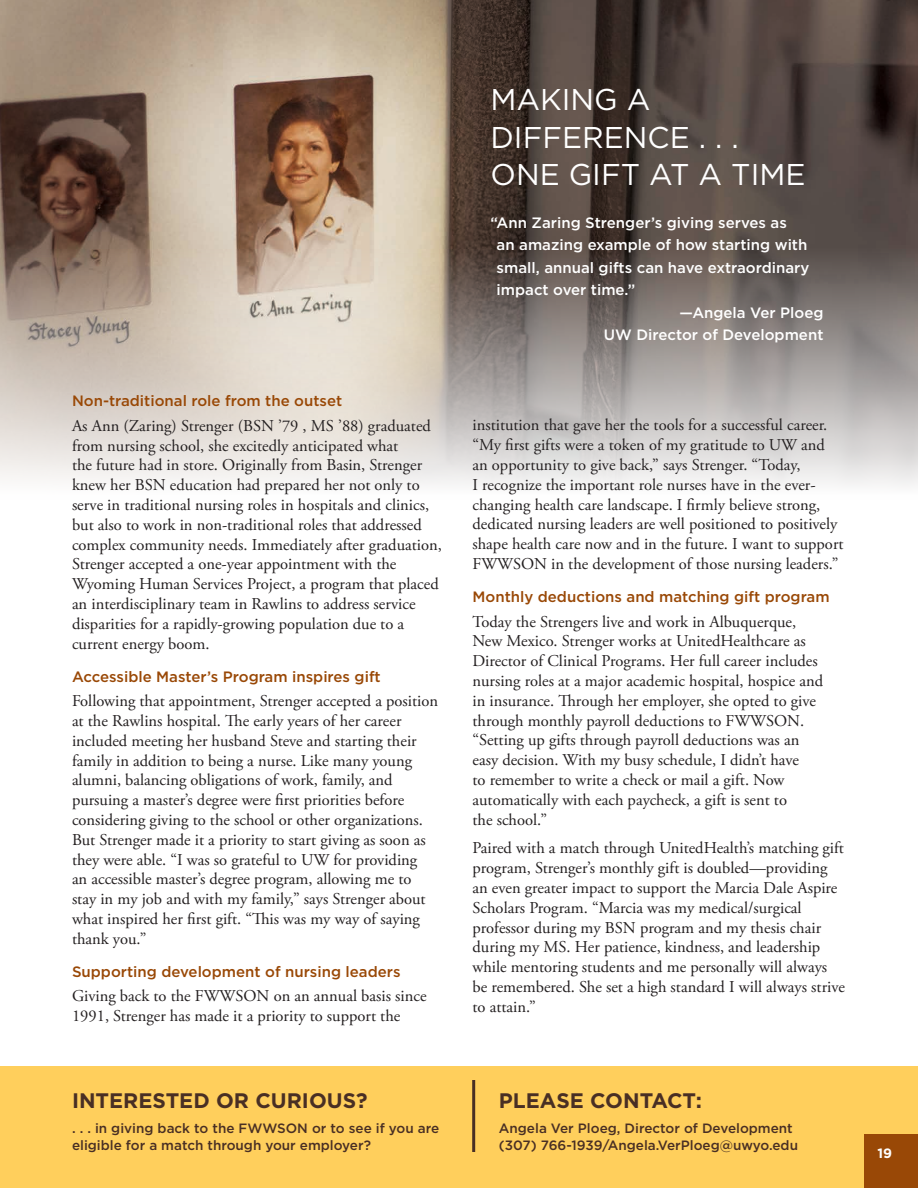
<style>
.page{position:relative;width:918px;height:1188px;background:#fff}
.page>*{position:absolute;margin:0;border:0;box-sizing:border-box;transform-origin:0 0}
.t1{font:30px/37.5px "Gotham";color:#fff}
.t2{font:700 21px "Gotham";color:#492f24}
.t3{font:16.5px/19.8px "Adobe Garamond Pro";color:#231f20}
.t4{font:500 15px "Gotham";color:#fff}
.t5{font:500 15px "Gotham";color:#994806}
.t6{font:500 13.5px/16.2px "Gotham";color:#492f24}
.t7{font:700 13.5px "Gotham";color:#fff}
</style>
<div class="page">
<img style="left:0;top:0;width:918px;height:486px">
<div style="left:0;top:1066px;width:918px;height:122px;background:#ffcf5c"></div>
<hr style="left:472px;top:1080px;width:3px;height:72px;background:#492f24">
<div style="left:864px;top:1134px;width:54px;height:54px;background:#994806"></div>
<p class="t5" style="left:72px;top:391px;width:272px">Non-traditional role from the outset</p>
<p class="t3" style="left:72px;top:416px;width:371px">As Ann (Zaring) Strenger (BSN ’79 , MS ’88) graduated from nursing school, she excitedly anticipated what<br>the future had in store. Originally from Basin, Strenger knew her BSN education had prepared her not only to serve in traditional nursing roles in hospitals and clinics, but also to work in non-traditional roles that addressed complex community needs. Immediately after graduation, Strenger accepted a one-year appointment with the Wyoming Human Services Project, a program that placed an interdisciplinary team in Rawlins to address service disparities for a rapidly-growing population due to a current energy boom.</p>
<p class="t5" style="left:72px;top:667px;width:310px">Accessible Master’s Program inspires gift</p>
<p class="t3" style="left:72px;top:692px;width:368px">Following that appointment, Strenger accepted a position at the Rawlins hospital. The early years of her career included meeting her husband Steve and starting their family in addition to being a nurse. Like many young alumni, balancing obligations of work, family, and pursuing a master’s degree were first priorities before considering giving to the school or other organizations.<br>But Strenger made it a priority to start giving as soon as they were able. “I was so grateful to UW for providing<br>an accessible master’s degree program, allowing me to stay in my job and with my family,” says Strenger about what inspired her first gift. “This was my way of saying thank you.”</p>
<p class="t5" style="left:72px;top:962px;width:330px">Supporting development of nursing leaders</p>
<p class="t3" style="left:72px;top:987px;width:356px">Giving back to the FWWSON on an annual basis since<br>1991, Strenger has made it a priority to support the</p>
<p class="t2" style="left:72px;top:1087px;width:297px">INTERESTED OR CURIOUS?</p>
<p class="t6" style="left:72px;top:1120px;width:369px">. . . in giving back to the FWWSON or to see if you are eligible for a match through your employer?</p>
<h1 class="t1" style="left:490px;top:80px;width:317px">MAKING A<br>DIFFERENCE . . .<br>ONE GIFT AT A TIME</h1>
<p class="t4" style="left:490px;top:213px;width:298px">“Ann Zaring Strenger’s giving serves as</p>
<p class="t4" style="left:497px;top:235px;width:312px">an amazing example of how starting with</p>
<p class="t4" style="left:497px;top:258px;width:314px">small, annual gifts can have extraordinary</p>
<p class="t4" style="left:497px;top:280px;width:140px">impact over time.”</p>
<p class="t4" style="left:680px;top:303px;width:145px">—Angela Ver Ploeg</p>
<p class="t4" style="left:604px;top:325px;width:221px">UW Director of Development</p>
<p class="t3" style="left:473px;top:416px;width:373px">institution that gave her the tools for a successful career. “My first gifts were a token of my gratitude to UW and an opportunity to give back,” says Strenger. “Today,<br>I recognize the important role nurses have in the ever&shy;changing health care landscape. I firmly believe strong, dedicated nursing leaders are well positioned to positively shape health care now and in the future. I want to support FWWSON in the development of those nursing leaders.”</p>
<p class="t5" style="left:472px;top:587px;width:359px">Monthly deductions and matching gift program</p>
<p class="t3" style="left:472px;top:612px;width:352px">Today the Strengers live and work in Albuquerque, New Mexico. Strenger works at UnitedHealthcare as Director of Clinical Programs. Her full career includes nursing roles at a major academic hospital, hospice and in insurance. Through her employer, she opted to give through monthly payroll deductions to FWWSON. “Setting up gifts through payroll deductions was an easy decision. With my busy schedule, I didn’t have<br>to remember to write a check or mail a gift. Now automatically with each paycheck, a gift is sent to<br>the school.”</p>
<p class="t3" style="left:472px;top:839px;width:374px">Paired with a match through UnitedHealth’s matching gift program, Strenger’s monthly gift is doubled—providing an even greater impact to support the Marcia Dale Aspire Scholars Program. “Marcia was my medical/surgical professor during my BSN program and my thesis chair during my MS. Her patience, kindness, and leadership while mentoring students and me personally will always be remembered. She set a high standard I will always strive to attain.”</p>
<p class="t2" style="left:499px;top:1087px;width:205px">PLEASE CONTACT:</p>
<p class="t6" style="left:499px;top:1120px;width:301px">Angela Ver Ploeg, Director of Development (307) 766-1939/Angela.VerPloeg@uwyo.edu</p>
<p class="t7" style="left:878px;top:1145px;width:16px">19</p>
</div>
